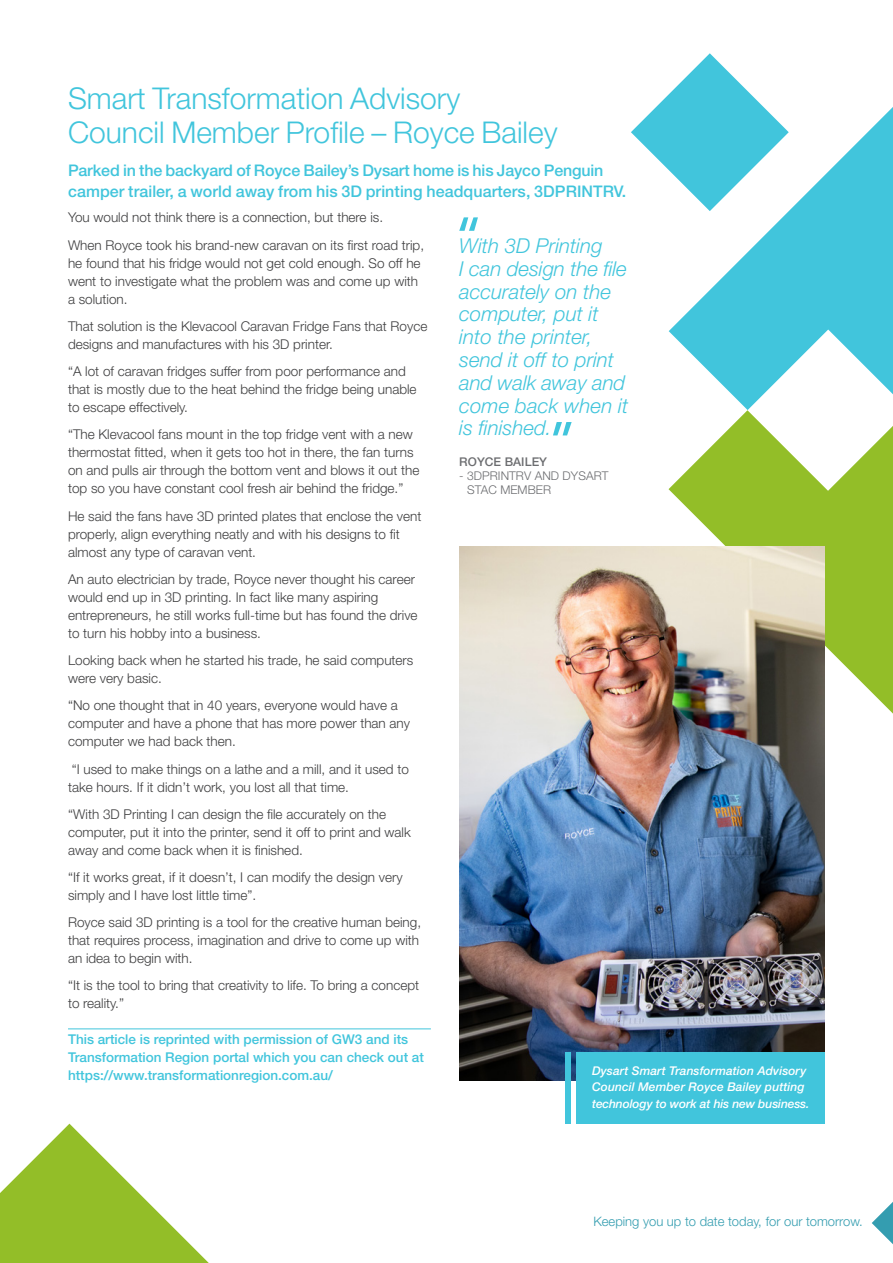
<style>
.page{position:relative;width:893px;height:1263px;background:#fff}
.page>*{position:absolute;margin:0;border:0;box-sizing:border-box;transform-origin:0 0}
.heading{font:300 30px/34.5px "Helvetica Neue";color:#41c5dc}
.t1{font:italic 300 20.55px/22.8px "Helvetica Neue";color:#41c5dc}
.t2{font:500 16.05px/20.4px "Helvetica Neue";color:#41c5dc}
.body{font:300 13.5px/18px "Helvetica Neue";color:#3e3e3f}
.body_bold_LINE{font:500 13.5px/18px "Helvetica Neue";color:#41c5dc}
.t3{font:300 13.05px "Helvetica Neue";color:#349db0}
.t4{font:italic 500 12px/16.5px "Helvetica Neue";letter-spacing:.005em;color:#fff}
.t5{font:300 12px/14.4px "Helvetica Neue";letter-spacing:.005em;color:#6c6d70}
.t6{font:500 12px "Helvetica Neue";letter-spacing:.005em;color:#6c6d70}
</style>
<div class="page">
<svg style="left:669px;top:107px;width:224px;height:303px;fill:#41c5dc"></svg>
<svg style="left:631px;top:53px;width:158px;height:158px"></svg>
<svg style="left:668px;top:410px;width:225px;height:304px;fill:#93be28"></svg>
<img style="left:459px;top:547px;width:366px;height:533px">
<hr style="left:0;top:839px;width:1px;height:347px;background:#f2f3f4">
<hr style="left:68px;top:1028px;width:363px;height:1px;background:#41c5dc">
<svg style="left:872px;top:1202px;width:21px;height:42px"></svg>
<svg style="left:459px;top:217px;width:19px;height:14px"></svg>
<svg style="left:553px;top:422px;width:19px;height:13px"></svg>
<div style="left:566px;top:1052px;width:5px;height:72px;background:#41c5dc"></div>
<div style="left:577px;top:1052px;width:248px;height:72px;background:#41c5dc"></div>
<svg style="left:0;top:1124px;width:209px;height:139px"></svg>
<p class="heading" style="left:68px;top:80px;width:491px">Smart Transformation Advisory<br>Council Member Profile – Royce Bailey</p>
<p class="t2" style="left:68px;top:160px;width:560px">Parked in the backyard of Royce Bailey’s Dysart home is his Jayco Penguin camper trailer, a world away from his 3D printing headquarters, 3DPRINTRV.</p>
<p class="body" style="left:68px;top:208px;width:317px">You would not think there is a connection, but there is.</p>
<p class="body" style="left:68px;top:236px;width:358px">When Royce took his brand-new caravan on its first road trip, he found that his fridge would not get cold enough. So off he went to investigate what the problem was and come up with a solution.</p>
<p class="body" style="left:68px;top:317px;width:361px">That solution is the Klevacool Caravan Fridge Fans that Royce designs and manufactures with his 3D printer.</p>
<p class="body" style="left:68px;top:362px;width:350px">“A lot of caravan fridges suffer from poor performance and that is mostly due to the heat behind the fridge being unable to escape effectively.</p>
<p class="body" style="left:68px;top:425px;width:353px">“The Klevacool fans mount in the top fridge vent with a new thermostat fitted, when it gets too hot in there, the fan turns on and pulls air through the bottom vent and blows it out the top so you have constant cool fresh air behind the fridge.”</p>
<p class="body" style="left:68px;top:506px;width:355px">He said the fans have 3D printed plates that enclose the vent properly, align everything neatly and with his designs to fit almost any type of caravan vent.</p>
<p class="body" style="left:68px;top:570px;width:351px">An auto electrician by trade, Royce never thought his career would end up in 3D printing. In fact like many aspiring entrepreneurs, he still works full-time but has found the drive to turn his hobby into a business.</p>
<p class="body" style="left:68px;top:651px;width:347px">Looking back when he started his trade, he said computers were very basic.</p>
<p class="body" style="left:68px;top:696px;width:344px">“No one thought that in 40 years, everyone would have a computer and have a phone that has more power than any computer we had back then.</p>
<p class="body" style="left:68px;top:759px;width:342px">“I used to make things on a lathe and a mill, and it used to take hours. If it didn’t work, you lost all that time.</p>
<p class="body" style="left:68px;top:805px;width:344px">“With 3D Printing I can design the file accurately on the computer, put it into the printer, send it off to print and walk away and come back when it is finished.</p>
<p class="body" style="left:68px;top:868px;width:336px">“If it works great, if it doesn’t, I can modify the design very simply and I have lost little time”.</p>
<p class="body" style="left:68px;top:913px;width:355px">Royce said 3D printing is a tool for the creative human being, that requires process, imagination and drive to come up with an idea to begin with.</p>
<p class="body" style="left:68px;top:976px;width:353px">“It is the tool to bring that creativity to life. To bring a concept to reality.”</p>
<p class="body_bold_LINE" style="left:68px;top:1030px;width:357px">This article is reprinted with permission of GW3 and its<br>Transformation Region portal which you can check out at https://www.transformationregion.com.au/</p>
<p class="t1" style="left:459px;top:234px;width:171px">With 3D Printing<br>I can design the file accurately on the computer, put it into the printer, send it off to print and walk away and come back when it is finished.</p>
<p class="t6" style="left:459px;top:454px;width:89px">ROYCE BAILEY</p>
<p class="t5" style="left:467px;top:468px;width:143px;text-indent:-8px">- 3DPRINTRV AND DYSART<br>STAC MEMBER</p>
<p class="t4" style="left:592px;top:1062px;width:219px">Dysart Smart Transformation Advisory<br>Council Member Royce Bailey putting technology to work at his new business.</p>
<p class="t3" style="left:593px;top:1213px;width:271px">Keeping you up to date today, for our tomorrow.</p>
</div>
